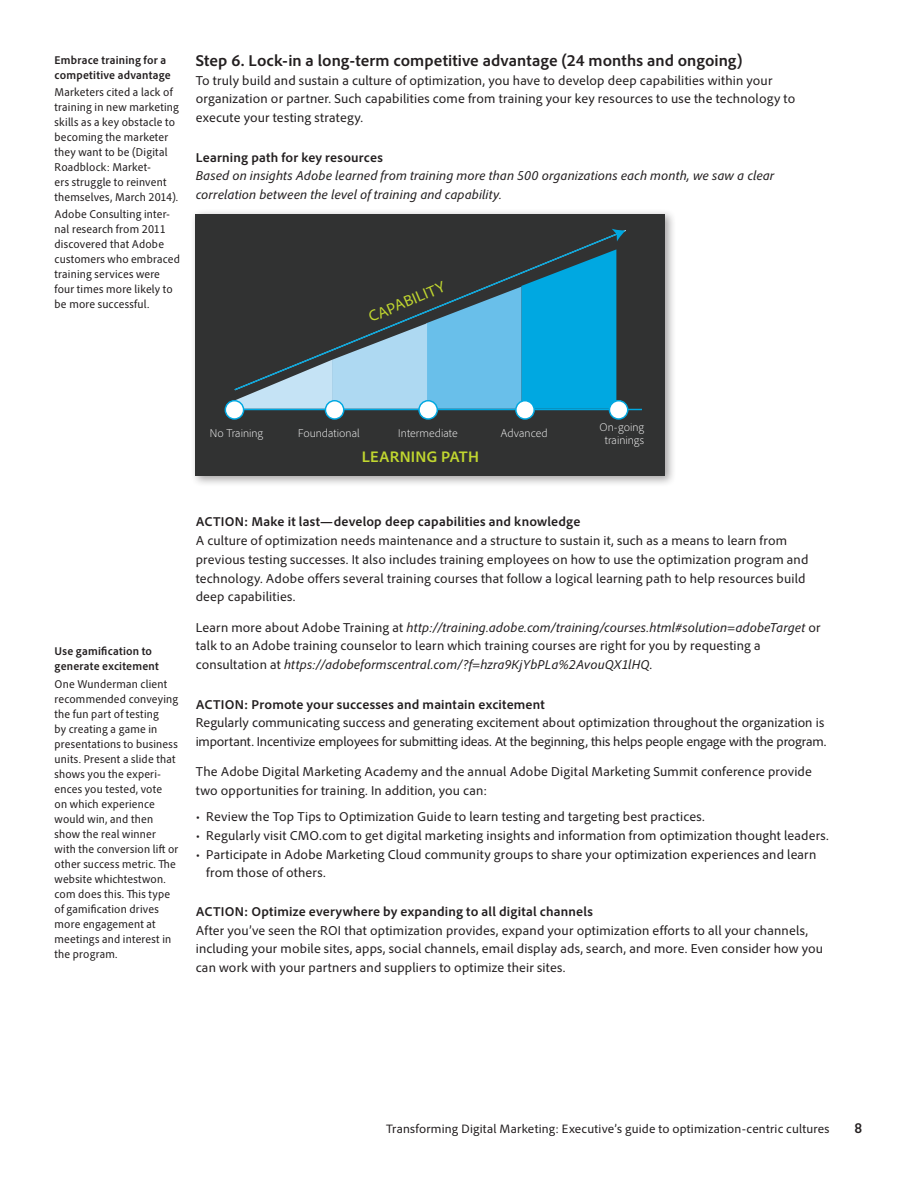
<style>
.page{position:relative;width:918px;height:1188px;background:#fff}
.page>*{position:absolute;margin:0;border:0;box-sizing:border-box;transform-origin:0 0}
.t1{font:700 16.5px "Adobe Clean";letter-spacing:.005em;color:#231f20}
.t2{font:700 16.05px "Adobe Clean";color:#c1d72f}
.t3{font:16.05px "Adobe Clean";color:#c1d72f}
.t4{font:700 semi-condensed 15px "Adobe Clean";color:#231f20}
.t5{font:13.5px/18.8px "Adobe Clean";letter-spacing:.01em;color:#231f20}
.t6{font:700 13.5px "Adobe Clean";letter-spacing:.015em;color:#231f20}
.t7{font:italic 13.5px/18.8px "Adobe Clean";letter-spacing:.01em;color:#231f20}
.t8{font:12.75px "Adobe Clean";letter-spacing:.015em;color:#231f20}
.t9{font:semi-condensed 12px/15px "Adobe Clean";letter-spacing:.015em;color:#231f20}
.t10{font:700 semi-condensed 12px/15px "Adobe Clean";letter-spacing:.015em;color:#231f20}
.t11{font:300 11.7px/13.2px "Adobe Clean";color:#fff;text-align:center}
.s1{font-style:italic}
</style>
<div class="page">
<div style="left:191px;top:209px;width:486px;height:278px;background:#231f20;opacity:.4"></div>
<div style="left:196px;top:214px;width:469px;height:262px;background:#313232"></div>
<svg style="left:230px;top:392px;width:386px;height:17px;background:#72c3e6"></svg>
<svg style="left:234px;top:235px;width:383px;height:157px"></svg>
<svg style="left:612px;top:229px;width:14px;height:13px"></svg>
<hr style="left:236px;top:409px;width:406px;height:1px;background:#00a8e1">
<div style="left:225px;top:401px;width:19px;height:18px;background:#fff;border-radius:50%"></div>
<div style="left:225px;top:400px;width:19px;height:20px;border:1px solid #00a8e1;border-radius:50%"></div>
<svg style="left:325px;top:401px;width:19px;height:18px"></svg>
<div style="left:325px;top:400px;width:19px;height:20px;border:1px solid #00a8e1;border-radius:50%"></div>
<div style="left:419px;top:401px;width:18px;height:18px;background:#fff;border-radius:50%"></div>
<div style="left:418px;top:400px;width:20px;height:20px;border:1px solid #00a8e1;border-radius:50%"></div>
<svg style="left:516px;top:401px;width:18px;height:18px"></svg>
<div style="left:515px;top:400px;width:20px;height:20px;border:1px solid #00a8e1;border-radius:50%"></div>
<svg style="left:609px;top:401px;width:19px;height:18px"></svg>
<div style="left:609px;top:400px;width:19px;height:20px;border:1px solid #00a8e1;border-radius:50%"></div>
<p class="t10" style="left:55px;top:52px;width:118px">Embrace training for a competitive advantage</p>
<p class="t9" style="left:55px;top:84px;width:126px">Marketers cited a lack of training in new marketing skills as a key obstacle to becoming the marketer they want to be (Digital<br>Roadblock: Market-<br>ers struggle to reinvent themselves, March 2014).</p>
<p class="t9" style="left:55px;top:206px;width:127px">Adobe Consulting inter&shy;nal research from 2011 discovered that Adobe customers who embraced training services were four times more likely to be more successful.</p>
<p class="t1" style="left:196px;top:50px;width:548px">Step 6. Lock-in a long-term competitive advantage (24 months and ongoing)</p>
<p class="t5" style="left:196px;top:70px;width:601px">To truly build and sustain a culture of optimization, you have to develop deep capabilities within your organization or partner. Such capabilities come from training your key resources to use the technology to execute your testing strategy.</p>
<p class="t6" style="left:196px;top:149px;width:189px">Learning path for key resources</p>
<p class="t7" style="left:196px;top:166px;width:580px">Based on insights Adobe learned from training more than 500 organizations each month, we saw a clear correlation between the level of training and capability.</p>
<p class="t3" style="left:365px;top:309px;width:84px;rotate:-23deg">CAPABILITY</p>
<p class="t11" style="left:210px;top:427px;width:55px">No Training</p>
<p class="t11" style="left:298px;top:427px;width:63px">Foundational</p>
<p class="t11" style="left:398px;top:427px;width:61px">Intermediate</p>
<p class="t11" style="left:500px;top:427px;width:49px">Advanced</p>
<p class="t11" style="left:600px;top:420px;width:46px">On-going trainings</p>
<p class="t2" style="left:362px;top:447px;width:119px">LEARNING PATH</p>
<p class="t10" style="left:55px;top:644px;width:106px">Use gamification to generate excitement</p>
<p class="t9" style="left:55px;top:676px;width:125px">One Wunderman client recommended conveying the fun part of testing<br>by creating a game in presentations to business units. Present a slide that shows you the experi&shy;ences you tested, vote<br>on which experience would win, and then show the real winner with the conversion lift or other success metric. The website whichtestwon. com does this. This type of gamification drives more engagement at meetings and interest in the program.</p>
<p class="t6" style="left:196px;top:513px;width:386px">ACTION: Make it last—develop deep capabilities and knowledge</p>
<p class="t5" style="left:196px;top:531px;width:614px">A culture of optimization needs maintenance and a structure to sustain it, such as a means to learn from previous testing successes. It also includes training employees on how to use the optimization program and technology. Adobe offers several training courses that follow a logical learning path to help resources build deep capabilities.</p>
<p class="t5" style="left:196px;top:617px;width:626px">Learn more about Adobe Training at <span class="s1">http://training.adobe.com/training/courses.html#solution=adobeTarget</span> or talk to an Adobe training counselor to learn which training courses are right for you by requesting a consultation at <span class="s1">https://adobeformscentral.com/?f=hzra9KjYbPLa%2AvouQX1lHQ</span>.</p>
<p class="t6" style="left:196px;top:696px;width:351px">ACTION: Promote your successes and maintain excitement</p>
<p class="t5" style="left:196px;top:713px;width:632px">Regularly communicating success and generating excitement about optimization throughout the organization is important. Incentivize employees for submitting ideas. At the beginning, this helps people engage with the program.</p>
<p class="t5" style="left:196px;top:762px;width:618px">The Adobe Digital Marketing Academy and the annual Adobe Digital Marketing Summit conference provide two opportunities for training. In addition, you can:</p>
<p class="t5" style="left:196px;top:807px;width:511px">• Review the Top Tips to Optimization Guide to learn testing and targeting best practices.</p>
<p class="t5" style="left:196px;top:826px;width:635px">• Regularly visit CMO.com to get digital marketing insights and information from optimization thought leaders.</p>
<p class="t5" style="left:206px;top:845px;width:612px;text-indent:-11px">• Participate in Adobe Marketing Cloud community groups to share your optimization experiences and learn from those of others.</p>
<p class="t6" style="left:196px;top:903px;width:399px">ACTION: Optimize everywhere by expanding to all digital channels</p>
<p class="t5" style="left:196px;top:921px;width:629px">After you’ve seen the ROI that optimization provides, expand your optimization efforts to all your channels, including your mobile sites, apps, social channels, email display ads, search, and more. Even consider how you can work with your partners and suppliers to optimize their sites.</p>
<p class="t8" style="left:386px;top:1121px;width:445px">Transforming Digital Marketing: Executive’s guide to optimization-centric cultures</p>
<p class="t4" style="left:854px;top:1119px;width:9px">8</p>
</div>
